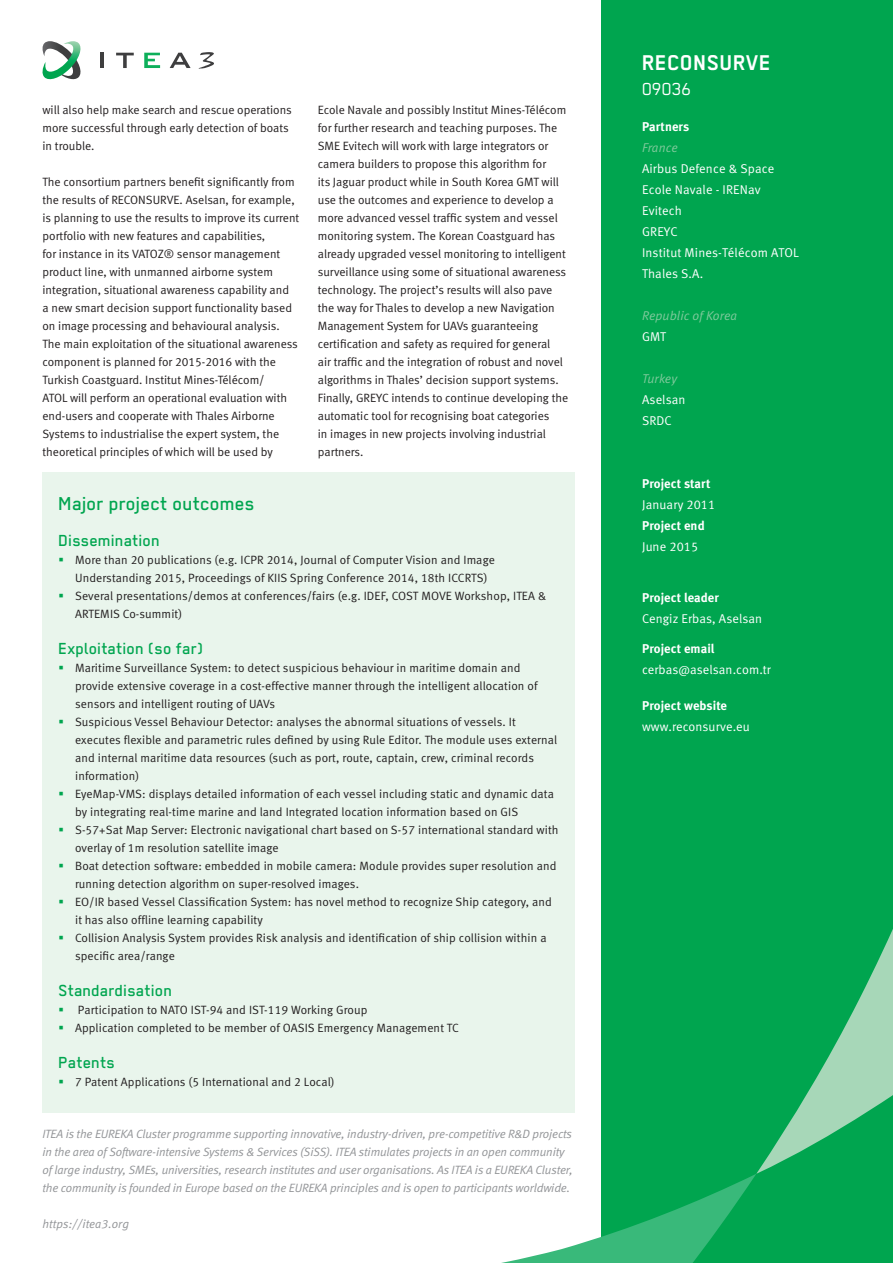
<style>
.page{position:relative;width:893px;height:1263px;background:#fff}
.page>*{position:absolute;margin:0;border:0;box-sizing:border-box;transform-origin:0 0}
.body{font:700 24px "Regular";letter-spacing:.01em;color:#fff}
.header-1{font:500 21px "Regular";letter-spacing:.01em;color:#00a54f}
.body-2{font:19.5px "Regular";letter-spacing:.01em;color:#fff}
.header-1-2{font:500 18px "Regular";letter-spacing:.01em;color:#00a54f}
.body-3{font:12.75px "Meta Normal LF";letter-spacing:.01em;color:#fff}
.body-4{font:12.75px "Meta Bold LF";letter-spacing:.01em;color:#fff}
.body-5{font:italic 12.75px "Meta Normal LF";letter-spacing:.01em;color:#80ca9c}
.body-6{font:12px/18px "Meta Normal LF";color:#231f20}
.body-7{font:italic 12px/18px "Meta Normal LF";letter-spacing:-.01em;color:#939598}
</style>
<div class="page">
<div style="left:602px;top:0;width:291px;height:1263px;background:#00a54f"></div>
<svg style="left:756px;top:929px;width:137px;height:245px"></svg>
<svg style="left:501px;top:1174px;width:255px;height:89px"></svg>
<div style="left:43px;top:472px;width:532px;height:641px;background:#e9f5ec"></div>
<svg style="left:42px;top:41px;width:39px;height:39px"></svg>
<hr style="left:101px;top:53px;width:3px;height:15px;background:#3e3e3f">
<svg style="left:116px;top:53px;width:18px;height:15px"></svg>
<svg style="left:170px;top:53px;width:21px;height:15px"></svg>
<svg style="left:144px;top:53px;width:16px;height:15px"></svg>
<svg style="left:199px;top:52px;width:15px;height:17px"></svg>
<p class="body-6" style="left:43px;top:100px;width:251px">will also help make search and rescue operations more successful through early detection of boats in trouble.</p>
<p class="body-6" style="left:43px;top:172px;width:258px">The consortium partners benefit significantly from the results of RECONSURVE. Aselsan, for example, is planning to use the results to improve its current portfolio with new features and capabilities,<br>for instance in its VATOZ® sensor management product line, with unmanned airborne system integration, situational awareness capability and<br>a new smart decision support functionality based on image processing and behavioural analysis.<br>The main exploitation of the situational awareness component is planned for 2015-2016 with the Turkish Coastguard. Institut Mines-Télécom/<br>ATOL will perform an operational evaluation with end-users and cooperate with Thales Airborne Systems to industrialise the expert system, the theoretical principles of which will be used by</p>
<p class="body-6" style="left:318px;top:100px;width:252px">Ecole Navale and possibly Institut Mines-Télécom for further research and teaching purposes. The SME Evitech will work with large integrators or camera builders to propose this algorithm for<br>its Jaguar product while in South Korea GMT will use the outcomes and experience to develop a more advanced vessel traffic system and vessel monitoring system. The Korean Coastguard has already upgraded vessel monitoring to intelligent surveillance using some of situational awareness technology. The project’s results will also pave the way for Thales to develop a new Navigation Management System for UAVs guaranteeing certification and safety as required for general<br>air traffic and the integration of robust and novel algorithms in Thales’ decision support systems.<br>Finally, GREYC intends to continue developing the automatic tool for recognising boat categories<br>in images in new projects involving industrial partners.</p>
<p class="header-1" style="left:59px;top:492px;width:198px">Major project outcomes</p>
<p class="header-1-2" style="left:59px;top:530px;width:103px">Dissemination</p>
<p class="body-6" style="left:75px;top:550px;width:421px">More than 20 publications (e.g. ICPR 2014, Journal of Computer Vision and Image<br>Understanding 2015, Proceedings of KIIS Spring Conference 2014, 18th ICCRTS)</p>
<p class="body-6" style="left:75px;top:586px;width:473px">Several presentations/demos at conferences/fairs (e.g. IDEF, COST MOVE Workshop, ITEA &amp;<br>ARTEMIS Co-summit)</p>
<p class="header-1-2" style="left:59px;top:638px;width:146px">Exploitation (so far)</p>
<p class="body-6" style="left:75px;top:658px;width:464px">Maritime Surveillance System: to detect suspicious behaviour in maritime domain and provide extensive coverage in a cost-effective manner through the intelligent allocation of sensors and intelligent routing of UAVs</p>
<p class="body-6" style="left:75px;top:712px;width:484px">Suspicious Vessel Behaviour Detector: analyses the abnormal situations of vessels. It executes flexible and parametric rules defined by using Rule Editor. The module uses external and internal maritime data resources (such as port, route, captain, crew, criminal records information)</p>
<p class="body-6" style="left:75px;top:784px;width:480px">EyeMap-VMS: displays detailed information of each vessel including static and dynamic data by integrating real-time marine and land Integrated location information based on GIS</p>
<p class="body-6" style="left:75px;top:820px;width:485px">S-57+Sat Map Server: Electronic navigational chart based on S-57 international standard with overlay of 1m resolution satellite image</p>
<p class="body-6" style="left:75px;top:856px;width:483px">Boat detection software: embedded in mobile camera: Module provides super resolution and running detection algorithm on super-resolved images.</p>
<p class="body-6" style="left:75px;top:892px;width:478px">EO/IR based Vessel Classification System: has novel method to recognize Ship category, and it has also offline learning capability</p>
<p class="body-6" style="left:75px;top:928px;width:473px">Collision Analysis System provides Risk analysis and identification of ship collision within a specific area/range</p>
<p class="header-1-2" style="left:59px;top:980px;width:115px">Standardisation</p>
<p class="body-6" style="left:78px;top:1000px;width:291px">Participation to NATO IST-94 and IST-119 Working Group</p>
<p class="body-6" style="left:75px;top:1018px;width:385px">Application completed to be member of OASIS Emergency Management TC</p>
<p class="header-1-2" style="left:59px;top:1052px;width:58px">Patents</p>
<p class="body-6" style="left:75px;top:1072px;width:261px">7 Patent Applications (5 International and 2 Local)</p>
<p class="body-7" style="left:43px;top:1125px;width:532px">ITEA is the EUREKA Cluster programme supporting innovative, industry-driven, pre-competitive R&amp;D projects in the area of Software-intensive Systems &amp; Services (SiSS). ITEA stimulates projects in an open community of large industry, SMEs, universities, research institutes and user organisations. As ITEA is a EUREKA Cluster, the community is founded in Europe based on the EUREKA principles and is open to participants worldwide.</p>
<p class="body-7" style="left:43px;top:1215px;width:88px">https://itea3.org</p>
<p class="body" style="left:642px;top:49px;width:130px">RECONSURVE</p>
<p class="body-2" style="left:642px;top:79px;width:50px">09036</p>
<p class="body-4" style="left:642px;top:119px;width:49px">Partners</p>
<p class="body-5" style="left:642px;top:140px;width:37px">France</p>
<p class="body-3" style="left:642px;top:161px;width:134px">Airbus Defence &amp; Space</p>
<p class="body-3" style="left:642px;top:182px;width:120px">Ecole Navale - IRENav</p>
<p class="body-3" style="left:642px;top:203px;width:41px">Evitech</p>
<p class="body-3" style="left:642px;top:224px;width:37px">GREYC</p>
<p class="body-3" style="left:642px;top:245px;width:158px">Institut Mines-Télécom ATOL</p>
<p class="body-3" style="left:642px;top:266px;width:63px">Thales S.A.</p>
<p class="body-5" style="left:642px;top:308px;width:96px">Republic of Korea</p>
<p class="body-3" style="left:642px;top:329px;width:25px">GMT</p>
<p class="body-5" style="left:642px;top:371px;width:36px">Turkey</p>
<p class="body-3" style="left:642px;top:392px;width:45px">Aselsan</p>
<p class="body-3" style="left:642px;top:413px;width:31px">SRDC</p>
<p class="body-4" style="left:642px;top:476px;width:70px">Project start</p>
<p class="body-3" style="left:642px;top:497px;width:75px">January 2011</p>
<p class="body-4" style="left:642px;top:518px;width:64px">Project end</p>
<p class="body-3" style="left:642px;top:539px;width:58px">June 2015</p>
<p class="body-4" style="left:642px;top:590px;width:78px">Project leader</p>
<p class="body-3" style="left:642px;top:611px;width:122px">Cengiz Erbas, Aselsan</p>
<p class="body-4" style="left:642px;top:641px;width:74px">Project email</p>
<p class="body-3" style="left:642px;top:662px;width:130px">cerbas@aselsan.com.tr</p>
<p class="body-4" style="left:642px;top:698px;width:86px">Project website</p>
<p class="body-3" style="left:642px;top:719px;width:109px">www.reconsurve.eu</p>
</div>
